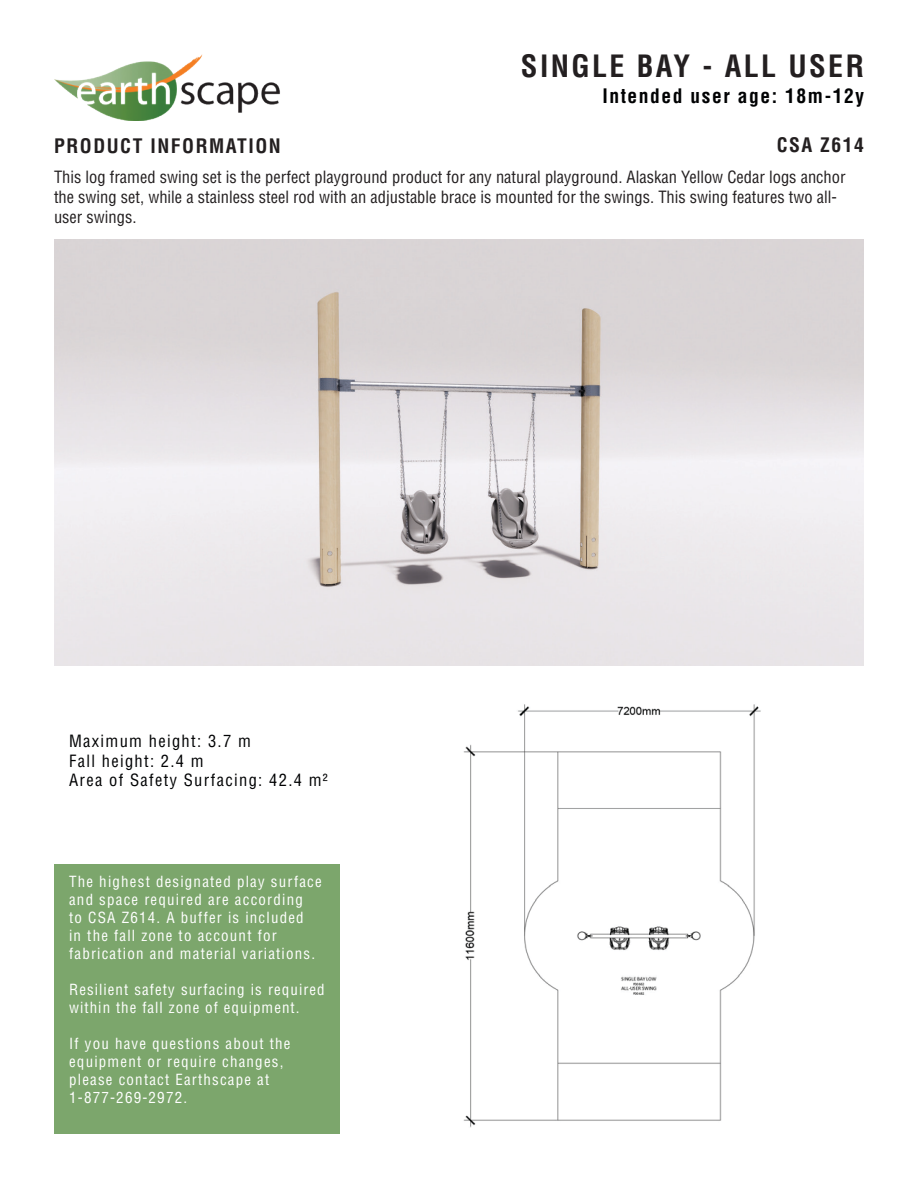
<style>
.page{position:relative;width:918px;height:1188px;background:#fff}
.page>*{position:absolute;margin:0;border:0;box-sizing:border-box;transform-origin:0 0}
.t1{font:700 condensed 30px "Helvetica";letter-spacing:.08em;color:#231f20}
.t2{font:700 condensed 19.5px "Helvetica";letter-spacing:.08em;color:#231f20}
.t3{font:700 condensed 19.5px "Helvetica";letter-spacing:.08em;color:#010203}
.t4{font:condensed 16.5px/19.8px "Helvetica";color:#231f20}
.t5{font:condensed 16.5px "Helvetica";letter-spacing:.08em;color:#010203}
.t6{font:condensed 15px/18px "Helvetica";letter-spacing:.08em;color:#fff}
</style>
<div class="page">
<img style="left:54px;top:54px;width:226px;height:66px">
<div style="left:54px;top:864px;width:286px;height:270px;background:#7ca66c"></div>
<img style="left:463px;top:704px;width:298px;height:424px">
<img style="left:54px;top:240px;width:810px;height:425px">
<p class="t1" style="left:521px;top:47px;width:345px">SINGLE BAY - ALL USER</p>
<p class="t3" style="left:602px;top:83px;width:263px">Intended user age: 18m-12y</p>
<h2 class="t2" style="left:54px;top:134px;width:228px">PRODUCT INFORMATION</h2>
<p class="t2" style="left:777px;top:133px;width:89px">CSA Z614</p>
<p class="t4" style="left:54px;top:167px;width:793px">This log framed swing set is the perfect playground product for any natural playground. Alaskan Yellow Cedar logs anchor the swing set, while a stainless steel rod with an adjustable brace is mounted for the swings. This swing features two all&shy;user swings.</p>
<p class="t5" style="left:69px;top:730px;width:183px">Maximum height: 3.7 m</p>
<p class="t5" style="left:69px;top:750px;width:136px">Fall height: 2.4 m</p>
<p class="t5" style="left:69px;top:770px;width:260px">Area of Safety Surfacing: 42.4 m²</p>
<p class="t6" style="left:69px;top:872px;width:254px">The highest designated play surface and space required are according<br>to CSA Z614. A buffer is included<br>in the fall zone to account for fabrication and material variations.</p>
<p class="t6" style="left:69px;top:980px;width:257px">Resilient safety surfacing is required within the fall zone of equipment.</p>
<p class="t6" style="left:69px;top:1034px;width:223px">If you have questions about the equipment or require changes, please contact Earthscape at</p>
<p class="t6" style="left:69px;top:1088px;width:120px">1-877-269-2972.</p>
</div>
